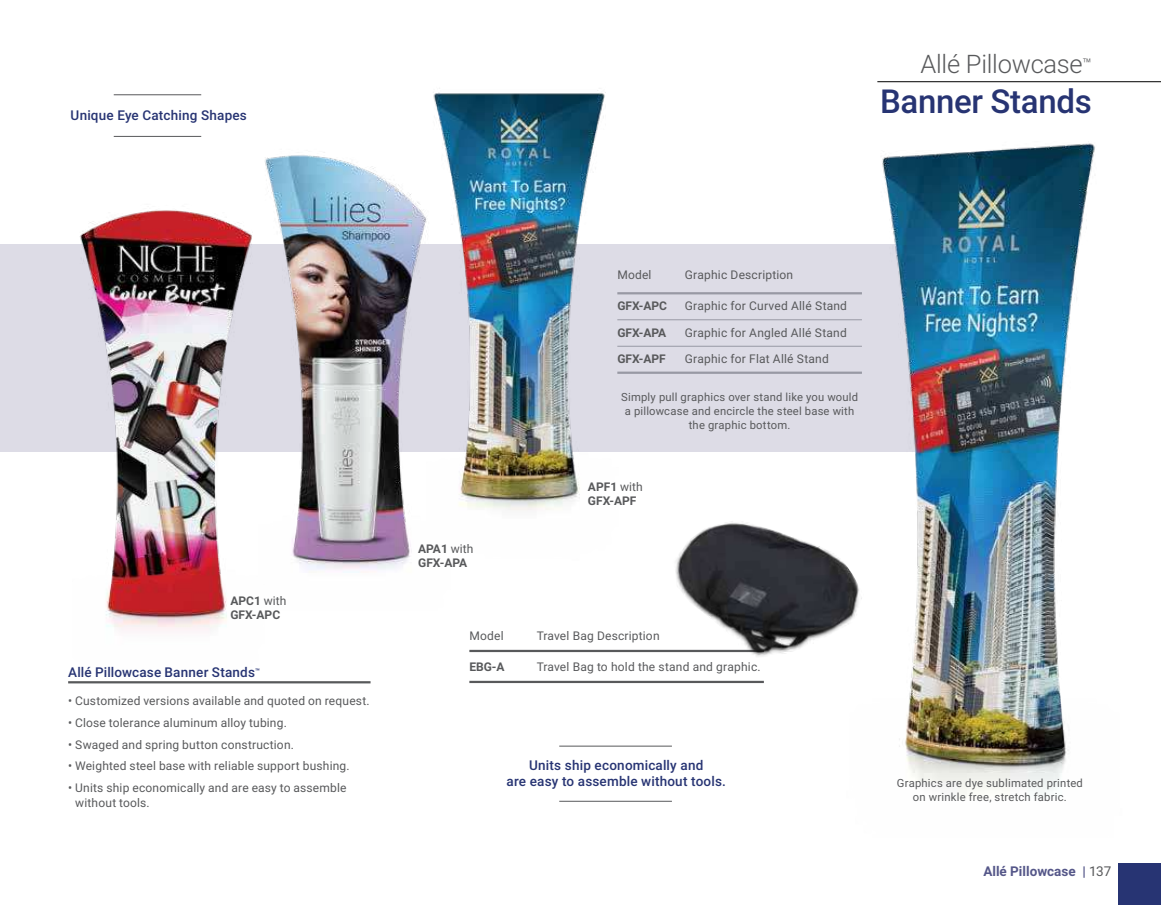
<style>
.page{position:relative;width:1161px;height:905px;background:#fff}
.page>*{position:absolute;margin:0;border:0;box-sizing:border-box;transform-origin:0 0}
.t1{font:500 33px "Roboto";letter-spacing:-.01em;color:#273473}
.t2{font:300 25.5px "Roboto";letter-spacing:-.01em;color:#58595b}
.t3{font:500 13.5px/16.2px "Roboto";letter-spacing:.01em;color:#273473;text-align:center}
.t4{font:700 13.5px "Roboto";color:#555789}
.t5{font:12px/15px "Roboto";letter-spacing:.015em;color:#58595b}
.t6{font:700 12px/13.5px "Roboto";color:#58595b}
.t7{font:11.25px/14.1px "Roboto";letter-spacing:.02em;color:#58595b;text-align:center}
.s1{font-weight:400}
.s2{font-weight:400;color:#58595b}
</style>
<div class="page">
<div style="left:1119px;top:863px;width:42px;height:41px;background:#273473"></div>
<div style="left:1px;top:244px;width:968px;height:208px;background:#dddce6"></div>
<img style="left:823px;top:143px;width:272px;height:652px">
<img style="left:80px;top:210px;width:172px;height:421px">
<img style="left:265px;top:152px;width:161px;height:421px">
<img style="left:426px;top:90px;width:192px;height:421px">
<hr style="left:877px;top:81px;width:284px;height:1px;background:#000">
<hr style="left:68px;top:681px;width:303px;height:2px;background:#58595b">
<hr style="left:559px;top:745px;width:113px;height:1px;background:#58595b">
<hr style="left:559px;top:800px;width:113px;height:1px;background:#58595b">
<hr style="left:114px;top:94px;width:87px;height:1px;background:#58595b">
<hr style="left:114px;top:136px;width:87px;height:1px;background:#58595b">
<hr style="left:617px;top:292px;width:245px;height:2px;background:#58595b">
<hr style="left:617px;top:319px;width:245px;height:1px;background:#58595b">
<hr style="left:617px;top:346px;width:245px;height:1px;background:#58595b">
<hr style="left:617px;top:371px;width:245px;height:3px;background:#58595b">
<hr style="left:469px;top:649px;width:295px;height:3px;background:#58595b">
<hr style="left:469px;top:680px;width:295px;height:3px;background:#58595b">
<img style="left:672px;top:519px;width:191px;height:139px">
<p class="t3" style="left:71px;top:108px;width:178px">Unique Eye Catching Shapes</p>
<h2 class="t2" style="left:920px;top:49px;width:173px">Allé Pillowcase<sup>™</sup></h2>
<h1 class="t1" style="left:880px;top:88px;width:213px">Banner Stands</h1>
<p class="t6" style="left:230px;top:594px;width:58px">APC1 <span class="s1">with<br></span>GFX-APC</p>
<p class="t3" style="left:68px;top:665px;width:194px">Allé Pillowcase Banner Stands<sup>™</sup></p>
<p class="t5" style="left:68px;top:694px;width:303px">• Customized versions available and quoted on request.</p>
<p class="t5" style="left:68px;top:716px;width:220px">• Close tolerance aluminum alloy tubing.</p>
<p class="t5" style="left:68px;top:738px;width:227px">• Swaged and spring button construction.</p>
<p class="t5" style="left:68px;top:759px;width:283px">• Weighted steel base with reliable support bushing.</p>
<p class="t5" style="left:75px;top:781px;width:273px;text-indent:-7px">• Units ship economically and are easy to assemble without tools.</p>
<p class="t5" style="left:617px;top:268px;width:36px">Model</p>
<p class="t5" style="left:685px;top:268px;width:110px">Graphic Description</p>
<p class="t6" style="left:617px;top:299px;width:51px">GFX-APC</p>
<p class="t5" style="left:685px;top:299px;width:164px">Graphic for Curved Allé Stand</p>
<p class="t6" style="left:617px;top:326px;width:50px">GFX-APA</p>
<p class="t5" style="left:685px;top:326px;width:163px">Graphic for Angled Allé Stand</p>
<p class="t6" style="left:617px;top:352px;width:50px">GFX-APF</p>
<p class="t5" style="left:685px;top:352px;width:146px">Graphic for Flat Allé Stand</p>
<p class="t7" style="left:621px;top:391px;width:239px">Simply pull graphics over stand like you would a pillowcase and encircle the steel base with the graphic bottom.</p>
<p class="t6" style="left:418px;top:543px;width:57px">APA1 <span class="s1">with<br></span>GFX-APA</p>
<p class="t6" style="left:588px;top:481px;width:56px">APF1 <span class="s1">with<br></span>GFX-APF</p>
<p class="t5" style="left:469px;top:629px;width:36px">Model</p>
<p class="t5" style="left:537px;top:629px;width:124px">Travel Bag Description</p>
<p class="t6" style="left:469px;top:660px;width:37px">EBG-A</p>
<p class="t5" style="left:537px;top:660px;width:225px">Travel Bag to hold the stand and graphic.</p>
<p class="t3" style="left:507px;top:757px;width:221px">Units ship economically and<br>are easy to assemble without tools.</p>
<p class="t7" style="left:897px;top:776px;width:188px">Graphics are dye sublimated printed on wrinkle free, stretch fabric.</p>
<p class="t4" style="left:983px;top:865px;width:130px">Allé Pillowcase | <span class="s2">137</span></p>
</div>
